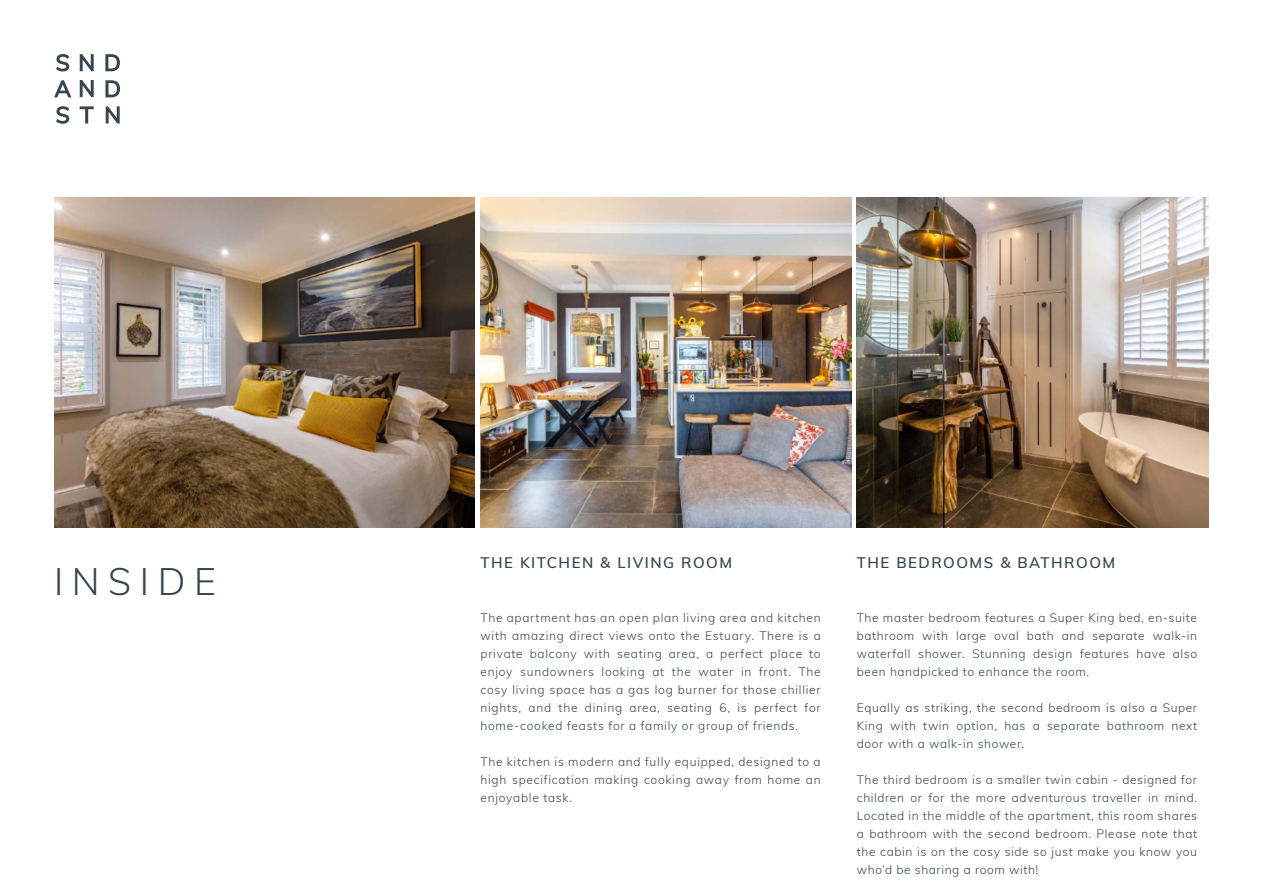
<style>
.page{position:relative;width:1263px;height:893px;background:#fff}
.page>*{position:absolute;margin:0;border:0;box-sizing:border-box;transform-origin:0 0}
.t1{font:300 37.5px "Muli";letter-spacing:.23em;color:#37454f}
.t2{font:600 15px "Muli";letter-spacing:.1em;color:#37454f}
.t3{font:300 12px/18px "Muli";letter-spacing:.05em;color:#37454f;text-align:justify}
</style>
<div class="page">
<img style="left:480px;top:198px;width:371px;height:329px">
<img style="left:857px;top:198px;width:352px;height:329px">
<img style="left:54px;top:198px;width:420px;height:329px">
<svg style="left:56px;top:54px;width:13px;height:17px"></svg>
<svg style="left:56px;top:106px;width:13px;height:18px"></svg>
<svg style="left:105px;top:54px;width:15px;height:17px"></svg>
<svg style="left:80px;top:54px;width:14px;height:17px"></svg>
<svg style="left:80px;top:80px;width:14px;height:17px"></svg>
<svg style="left:54px;top:80px;width:17px;height:17px"></svg>
<svg style="left:105px;top:80px;width:15px;height:17px"></svg>
<svg style="left:80px;top:106px;width:14px;height:18px"></svg>
<svg style="left:106px;top:106px;width:14px;height:18px"></svg>
<h1 class="t1" style="left:54px;top:555px;width:164px">INSIDE</h1>
<p class="t2" style="left:480px;top:552px;width:253px">THE KITCHEN &amp; LIVING ROOM</p>
<p class="t3" style="left:480px;top:608px;width:342px">The apartment has an open plan living area and kitchen with amazing direct views onto the Estuary. There is a private balcony with seating area, a perfect place to enjoy sundowners looking at the water in front. The cosy living space has a gas log burner for those chillier nights, and the dining area, seating 6, is perfect for home-cooked feasts for a family or group of friends.</p>
<p class="t3" style="left:480px;top:752px;width:342px">The kitchen is modern and fully equipped, designed to a high specification making cooking away from home an enjoyable task.</p>
<p class="t2" style="left:857px;top:552px;width:260px">THE BEDROOMS &amp; BATHROOM</p>
<p class="t3" style="left:857px;top:608px;width:342px">The master bedroom features a Super King bed, en-suite bathroom with large oval bath and separate walk-in waterfall shower. Stunning design features have also been handpicked to enhance the room.</p>
<p class="t3" style="left:857px;top:698px;width:342px">Equally as striking, the second bedroom is also a Super King with twin option, has a separate bathroom next door with a walk-in shower.</p>
<p class="t3" style="left:857px;top:770px;width:342px">The third bedroom is a smaller twin cabin - designed for children or for the more adventurous traveller in mind.<br>Located in the middle of the apartment, this room shares a bathroom with the second bedroom. Please note that the cabin is on the cosy side so just make you know you who’d be sharing a room with!</p>
</div>
